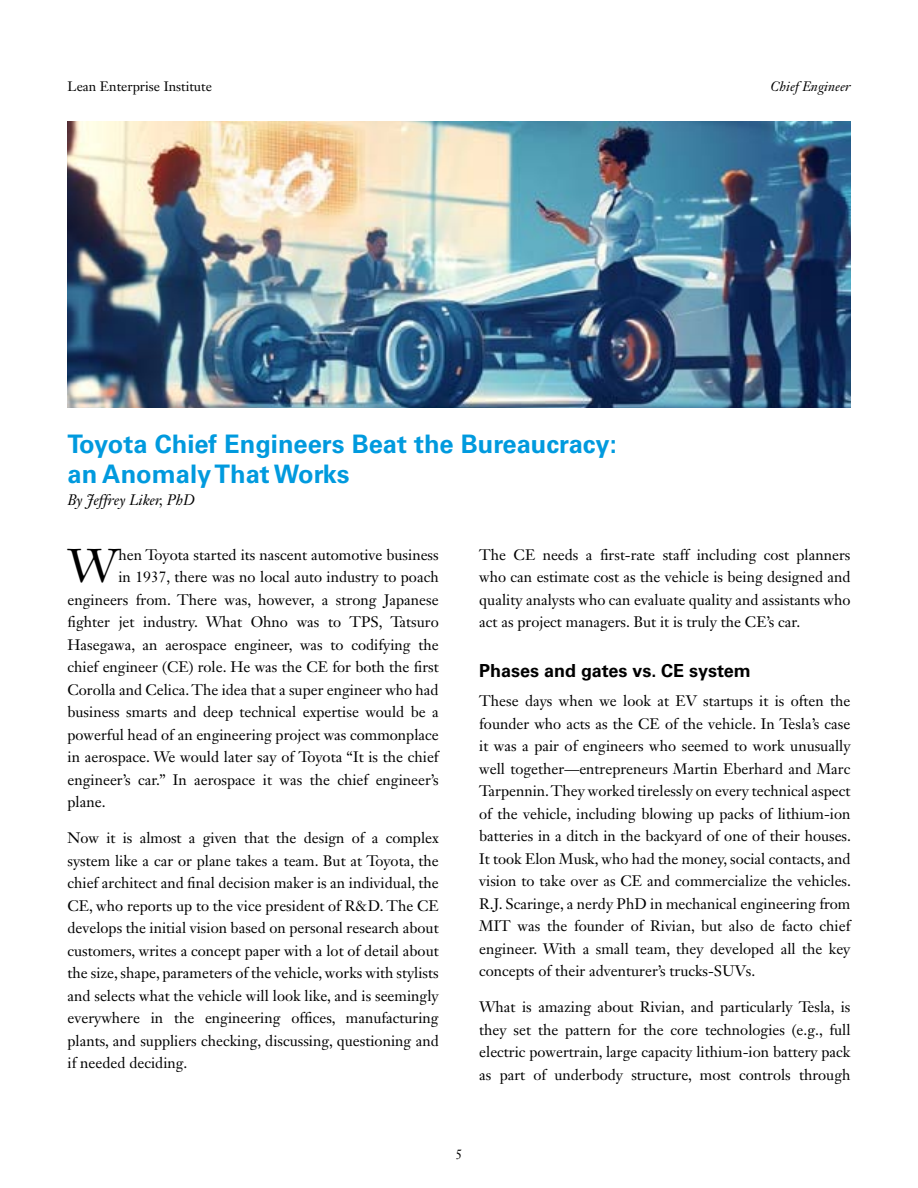
<style>
.page{position:relative;width:918px;height:1188px;background:#fff}
.page>*{position:absolute;margin:0;border:0;box-sizing:border-box;transform-origin:0 0}
.t1{font:46.5px "Janson Text LT Std";color:#000}
.t2{font:700 25.5px/30px "Univers LT Std";color:#009ade}
.t3{font:700 18px "Univers LT Std";color:#000}
.t4{font:15px/22.5px "Janson Text LT Std";color:#000;text-align:justify}
.t5{font:italic 15px "Janson Text LT Std";color:#000}
.t6{font:13.5px "Janson Text LT Std";color:#000}
.t7{font:italic 13.5px "Janson Text LT Std";color:#000}
</style>
<div class="page">
<img style="left:68px;top:122px;width:782px;height:286px">
<p class="t6" style="left:68px;top:77px;width:146px">Lean Enterprise Institute</p>
<p class="t7" style="left:770px;top:78px;width:82px">Chief Engineer</p>
<h2 class="t2" style="left:68px;top:429px;width:551px">Toyota Chief Engineers Beat the Bureaucracy: an Anomaly That Works</h2>
<p class="t5" style="left:68px;top:491px;width:129px">By Jeffrey Liker, PhD</p>
<h1 class="t1" style="left:68px;top:537px;width:52px">W</h1>
<p class="t4" style="left:118px;top:543px;width:322px">hen Toyota started its nascent automotive business</p>
<p class="t4" style="left:118px;top:566px;width:322px">in 1937, there was no local auto industry to poach</p>
<p class="t4" style="left:68px;top:588px;width:373px">engineers from. There was, however, a strong Japanese</p>
<p class="t4" style="left:68px;top:611px;width:373px">fighter jet industry. What Ohno was to TPS, Tatsuro</p>
<p class="t4" style="left:68px;top:633px;width:373px">Hasegawa, an aerospace engineer, was to codifying the</p>
<p class="t4" style="left:68px;top:656px;width:373px">chief engineer (CE) role. He was the CE for both the first</p>
<p class="t4" style="left:68px;top:678px;width:373px">Corolla and Celica. The idea that a super engineer who had</p>
<p class="t4" style="left:68px;top:701px;width:373px">business smarts and deep technical expertise would be a</p>
<p class="t4" style="left:68px;top:723px;width:373px">powerful head of an engineering project was commonplace</p>
<p class="t4" style="left:68px;top:746px;width:373px">in aerospace. We would later say of Toyota “It is the chief</p>
<p class="t4" style="left:68px;top:768px;width:373px">engineer’s car.” In aerospace it was the chief engineer’s</p>
<p class="t4" style="left:68px;top:791px;width:40px">plane.</p>
<p class="t4" style="left:68px;top:827px;width:373px">Now it is almost a given that the design of a complex system like a car or plane takes a team. But at Toyota, the chief architect and final decision maker is an individual, the CE, who reports up to the vice president of R&amp;D. The CE develops the initial vision based on personal research about customers, writes a concept paper with a lot of detail about the size, shape, parameters of the vehicle, works with stylists and selects what the vehicle will look like, and is seemingly everywhere in the engineering offices, manufacturing plants, and suppliers checking, discussing, questioning and if needed deciding.</p>
<p class="t4" style="left:479px;top:543px;width:373px">The CE needs a first-rate staff including cost planners who can estimate cost as the vehicle is being designed and quality analysts who can evaluate quality and assistants who act as project managers. But it is truly the CE’s car.</p>
<p class="t3" style="left:479px;top:660px;width:273px">Phases and gates vs. CE system</p>
<p class="t4" style="left:479px;top:690px;width:373px">These days when we look at EV startups it is often the founder who acts as the CE of the vehicle. In Tesla’s case it was a pair of engineers who seemed to work unusually well together—entrepreneurs Martin Eberhard and Marc Tarpennin. They worked tirelessly on every technical aspect of the vehicle, including blowing up packs of lithium-ion batteries in a ditch in the backyard of one of their houses.<br>It took Elon Musk, who had the money, social contacts, and vision to take over as CE and commercialize the vehicles.<br>R.J. Scaringe, a nerdy PhD in mechanical engineering from MIT was the founder of Rivian, but also de facto chief engineer. With a small team, they developed all the key concepts of their adventurer’s trucks-SUVs.</p>
<p class="t4" style="left:479px;top:996px;width:373px">What is amazing about Rivian, and particularly Tesla, is they set the pattern for the core technologies (e.g., full electric powertrain, large capacity lithium-ion battery pack as part of underbody structure, most controls through</p>
<p class="t6" style="left:455px;top:1146px;width:9px">5</p>
</div>
